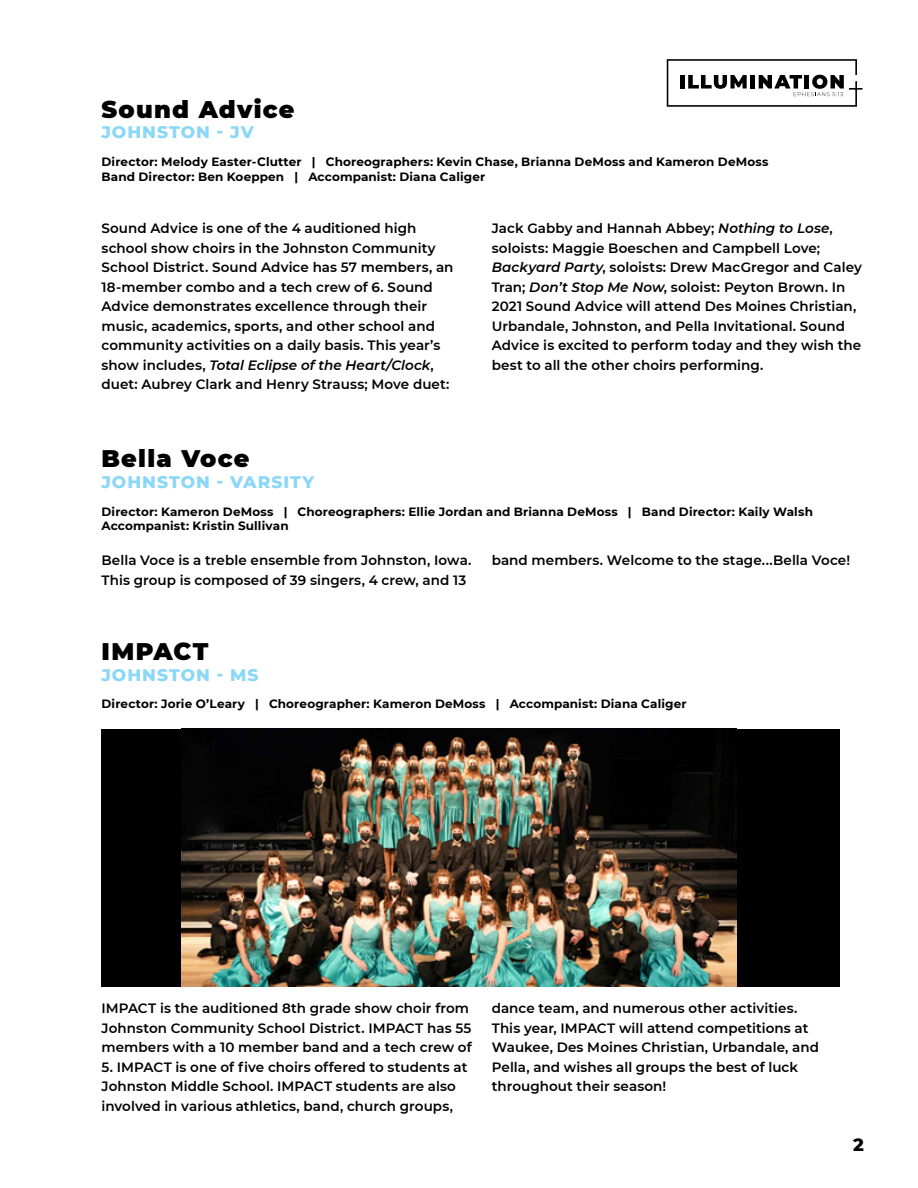
<style>
.page{position:relative;width:918px;height:1188px;background:#fff}
.page>*{position:absolute;margin:0;border:0;box-sizing:border-box;transform-origin:0 0}
.t1{font:900 24px "Montserrat";letter-spacing:.05em;color:#000}
.t2{font:800 18px "Montserrat";color:#000}
.t3{font:800 17.1px "Montserrat";letter-spacing:.06em;color:#8bd7f8}
.t4{font:600 13.5px/19.5px "Montserrat";letter-spacing:.005em;color:#000}
.t5{font:700 12px/14.4px "Montserrat";letter-spacing:.01em;color:#000}
.s1{font-style:italic}
</style>
<div class="page">
<svg style="left:667px;top:59px;width:196px;height:48px"></svg>
<div style="left:102px;top:729px;width:738px;height:258px;background:#000"></div>
<img style="left:182px;top:736px;width:554px;height:251px">
<h1 class="t1" style="left:102px;top:91px;width:194px">Sound Advice</h1>
<p class="t3" style="left:102px;top:120px;width:154px">JOHNSTON - JV</p>
<p class="t5" style="left:102px;top:154px;width:669px">Director: Melody Easter-Clutter | Choreographers: Kevin Chase, Brianna DeMoss and Kameron DeMoss<br>Band Director: Ben Koeppen | Accompanist: Diana Caliger</p>
<p class="t4" style="left:102px;top:218px;width:354px">Sound Advice is one of the 4 auditioned high school show choirs in the Johnston Community School District. Sound Advice has 57 members, an 18-member combo and a tech crew of 6. Sound Advice demonstrates excellence through their music, academics, sports, and other school and community activities on a daily basis. This year’s show includes, <span class="s1">Total Eclipse of the Heart/Clock</span>, duet: Aubrey Clark and Henry Strauss; Move duet:</p>
<p class="t4" style="left:492px;top:218px;width:372px">Jack Gabby and Hannah Abbey; <span class="s1">Nothing to Lose</span>, soloists: Maggie Boeschen and Campbell Love; <span class="s1">Backyard Party</span>, soloists: Drew MacGregor and Caley Tran; <span class="s1">Don’t Stop Me Now</span>, soloist: Peyton Brown. In 2021 Sound Advice will attend Des Moines Christian, Urbandale, Johnston, and Pella Invitational. Sound Advice is excited to perform today and they wish the best to all the other choirs performing.</p>
<h1 class="t1" style="left:102px;top:441px;width:149px">Bella Voce</h1>
<p class="t3" style="left:102px;top:469px;width:214px">JOHNSTON - VARSITY</p>
<p class="t5" style="left:102px;top:504px;width:713px">Director: Kameron DeMoss | Choreographers: Ellie Jordan and Brianna DeMoss | Band Director: Kaily Walsh<br>Accompanist: Kristin Sullivan</p>
<p class="t4" style="left:102px;top:550px;width:372px">Bella Voce is a treble ensemble from Johnston, Iowa.<br>This group is composed of 39 singers, 4 crew, and 13</p>
<p class="t4" style="left:492px;top:550px;width:360px">band members. Welcome to the stage...Bella Voce!</p>
<h1 class="t1" style="left:102px;top:634px;width:109px">IMPACT</h1>
<p class="t3" style="left:102px;top:662px;width:159px">JOHNSTON - MS</p>
<p class="t5" style="left:102px;top:696px;width:587px">Director: Jorie O’Leary | Choreographer: Kameron DeMoss | Accompanist: Diana Caliger</p>
<p class="t4" style="left:102px;top:998px;width:372px">IMPACT is the auditioned 8th grade show choir from<br>Johnston Community School District. IMPACT has 55 members with a 10 member band and a tech crew of</p>
<p class="t4" style="left:102px;top:1056px;width:367px">5. IMPACT is one of five choirs offered to students at<br>Johnston Middle School. IMPACT students are also involved in various athletics, band, church groups,</p>
<p class="t4" style="left:492px;top:998px;width:329px">dance team, and numerous other activities.<br>This year, IMPACT will attend competitions at Waukee, Des Moines Christian, Urbandale, and Pella, and wishes all groups the best of luck throughout their season!</p>
<h2 class="t2" style="left:853px;top:1132px;width:12px">2</h2>
</div>
